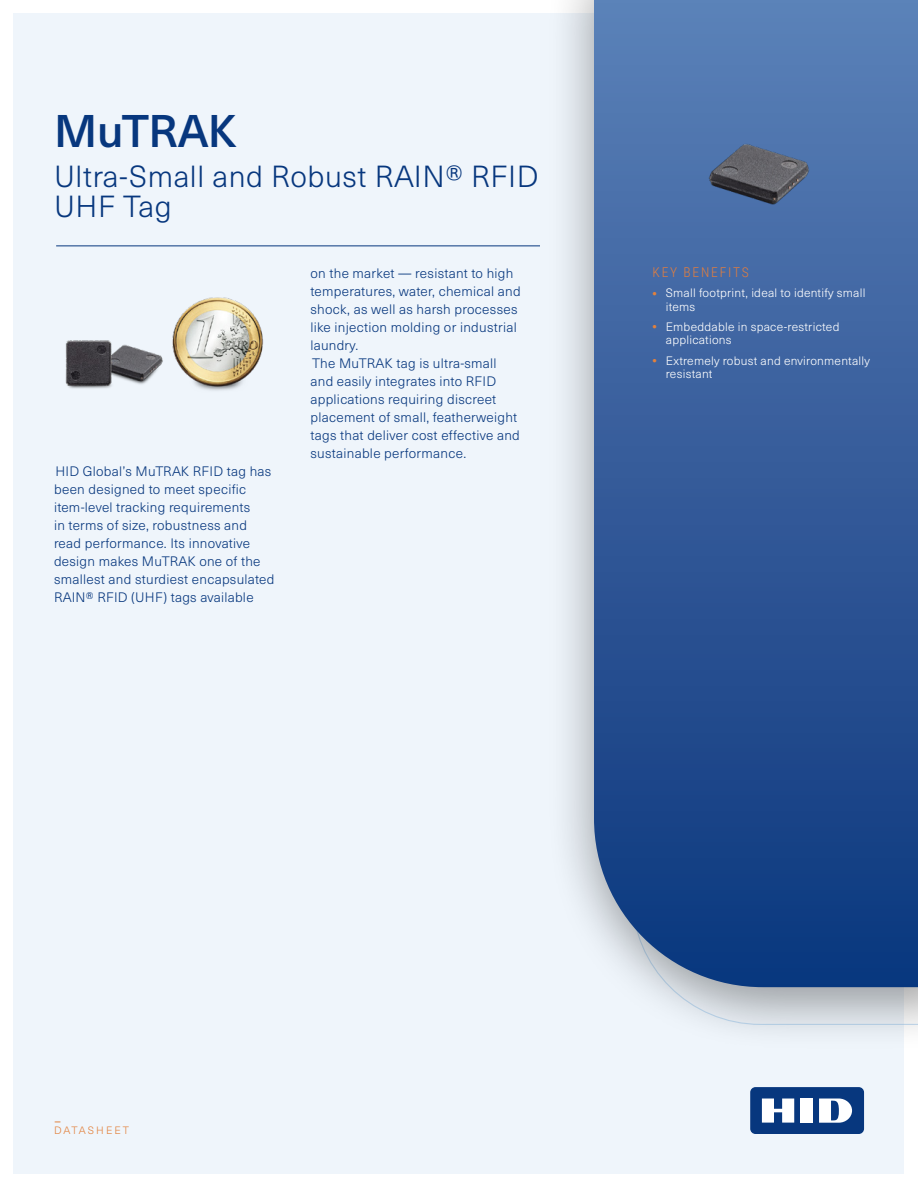
<style>
.page{position:relative;width:918px;height:1188px;background:#fff}
.page>*{position:absolute;margin:0;border:0;box-sizing:border-box;transform-origin:0 0}
.t1{font:500 45px "Neue Haas Unica Pro";letter-spacing:-.015em;color:#07377e}
.t2{font:300 30px/30px "Neue Haas Unica Pro";letter-spacing:.02em;color:#07377e}
.t3{font:100 25.5px "Neue Haas Unica Pro";color:#e2813c}
.t4{font:300 13.5px/18px "Neue Haas Unica Pro";letter-spacing:.02em;color:#07377e}
.t5{font:300 13.5px "Roboto Condensed";letter-spacing:.135em;color:#e47e3d}
.t6{font:300 12px/13.5px "Neue Haas Unica Pro";letter-spacing:.02em;color:#fff}
.t7{font:300 10.5px "Neue Haas Unica Pro";letter-spacing:.185em;color:#e2813c}
.s1{font-weight:400;font-size:15px;color:#e2813c}
</style>
<div class="page">
<div style="left:14px;top:14px;width:890px;height:1160px;background:#eff5fb"></div>
<div style="left:750px;top:1087px;width:114px;height:47px;background:#07377e;border-radius:5px"></div>
<div style="left:801px;top:1099px;width:12px;height:24px;background:#fff"></div>
<svg style="left:762px;top:1099px;width:32px;height:24px"></svg>
<svg style="left:819px;top:1099px;width:33px;height:24px"></svg>
<div style="left:545px;top:0;width:373px;height:1052px;background:#000;opacity:.37"></div>
<svg style="left:594px;top:0;width:324px;height:987px;background:#365d9b"></svg>
<hr style="left:56px;top:246px;width:484px;height:1px;background:#07377e">
<img style="left:709px;top:123px;width:100px;height:100px">
<img style="left:65px;top:297px;width:199px;height:94px">
<p class="t1" style="left:54px;top:104px;width:184px">MuTRAK</p>
<p class="t2" style="left:54px;top:162px;width:486px">Ultra-Small and Robust RAIN® RFID<br>UHF Tag</p>
<p class="t4" style="left:54px;top:463px;width:222px">HID Global’s MuTRAK RFID tag has been designed to meet specific item-level tracking requirements<br>in terms of size, robustness and read performance. Its innovative design makes MuTRAK one of the smallest and sturdiest encapsulated<br>RAIN® RFID (UHF) tags available</p>
<p class="t4" style="left:310px;top:264px;width:212px">on the market — resistant to high temperatures, water, chemical and shock, as well as harsh processes like injection molding or industrial laundry.</p>
<p class="t4" style="left:310px;top:354px;width:211px">The MuTRAK tag is ultra-small and easily integrates into RFID applications requiring discreet placement of small, featherweight tags that deliver cost effective and sustainable performance.</p>
<p class="t5" style="left:653px;top:263px;width:98px">KEY BENEFITS</p>
<p class="t6" style="left:666px;top:286px;width:201px;text-indent:-14px"><span class="s1">•</span> Small footprint, ideal to identify small items</p>
<p class="t6" style="left:666px;top:320px;width:175px;text-indent:-14px"><span class="s1">•</span> Embeddable in space-restricted applications</p>
<p class="t6" style="left:666px;top:354px;width:206px;text-indent:-14px"><span class="s1">•</span> Extremely robust and environmentally resistant</p>
<h3 class="t3" style="left:54px;top:1107px;width:9px">-</h3>
<p class="t7" style="left:54px;top:1124px;width:77px">DATASHEET</p>
</div>
